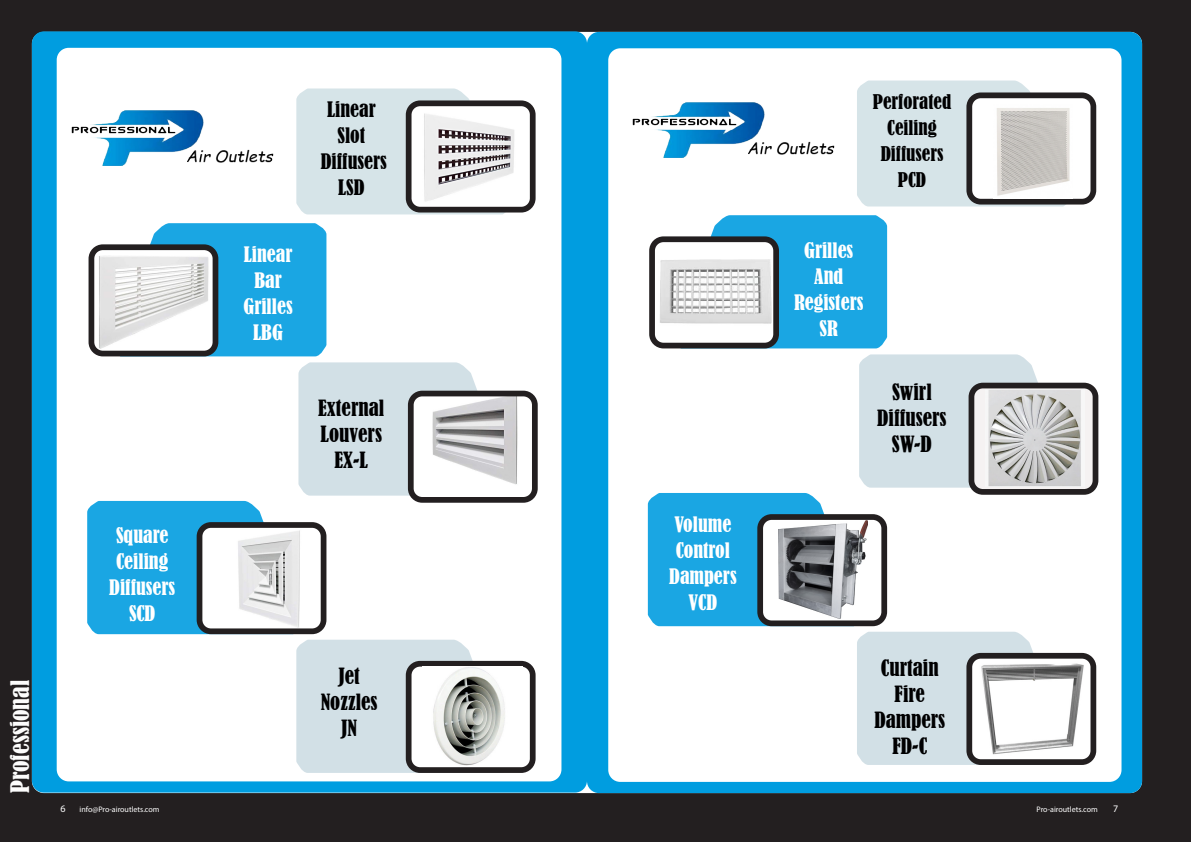
<style>
.page{position:relative;width:1191px;height:842px;background:#231f20}
.page>*{position:absolute;margin:0;border:0;box-sizing:border-box;transform-origin:0 0}
.YELLOW_TITLE{font:condensed 24px "Bernard";color:#fcfcfc}
.t1{font:condensed 21px/26px "Bernard";color:#000001}
.t2{font:condensed 20px "Bernard";color:#fff}
.t3{font:condensed 20px "Bernard";color:#000001}
.t4{font:condensed 19px "Bernard";color:#000001}
.t5{font:10px "Myriad Pro";color:#fff}
.YELLOW_TITLE-2{font:8px "Myriad Pro";color:#fff}
</style>
<div class="page">
<div style="left:32px;top:31px;width:555px;height:762px;background:#009de0;border-radius:12px"></div>
<div style="left:57px;top:48px;width:504px;height:733px;background:#fff;border-radius:12px"></div>
<svg style="left:296px;top:88px;width:215px;height:126px;background:#d7e4e8"></svg>
<div style="left:150px;top:223px;width:176px;height:133px;background:#1aa6e3"></div>
<svg style="left:296px;top:640px;width:215px;height:133px;background:#d4e1e7"></svg>
<svg style="left:87px;top:362px;width:426px;height:272px"></svg>
<img style="left:409px;top:107px;width:119px;height:103px">
<div style="left:406px;top:100px;width:129px;height:112px;border:6px solid #231f20;border-radius:11px"></div>
<img style="left:96px;top:251px;width:119px;height:103px">
<div style="left:89px;top:244px;width:129px;height:112px;border:6px solid #231f20;border-radius:11px"></div>
<img style="left:411px;top:393px;width:120px;height:103px">
<div style="left:408px;top:391px;width:130px;height:112px;border:6px solid #231f20;border-radius:11px"></div>
<div style="left:409px;top:664px;width:124px;height:106px;background:#fff;border-radius:11px"></div>
<div style="left:406px;top:661px;width:129px;height:112px;border:6px solid #231f20;border-radius:11px"></div>
<img style="left:199px;top:525px;width:120px;height:106px">
<div style="left:197px;top:522px;width:129px;height:112px;border:6px solid #231f20;border-radius:11px"></div>
<div style="left:587px;top:32px;width:555px;height:761px;background:#009de0;border-radius:12px"></div>
<div style="left:608px;top:48px;width:513px;height:734px;background:#fff;border-radius:12px"></div>
<img style="left:72px;top:110px;width:202px;height:56px">
<div style="left:857px;top:81px;width:208px;height:125px;background:#d6e4e8"></div>
<div style="left:711px;top:215px;width:176px;height:133px;background:#1aa6e3"></div>
<div style="left:857px;top:632px;width:214px;height:133px;background:#d2e0e6"></div>
<svg style="left:648px;top:354px;width:426px;height:272px"></svg>
<div style="left:969px;top:95px;width:124px;height:107px;background:#fff;border-radius:11px"></div>
<div style="left:966px;top:92px;width:130px;height:113px;border:6px solid #231f20;border-radius:11px"></div>
<div style="left:652px;top:239px;width:124px;height:107px;background:#fff;border-radius:11px"></div>
<div style="left:649px;top:236px;width:130px;height:112px;border:6px solid #231f20;border-radius:11px"></div>
<div style="left:971px;top:386px;width:124px;height:106px;background:#f5f2f2;border-radius:11px"></div>
<div style="left:968px;top:383px;width:130px;height:112px;border:6px solid #231f20;border-radius:11px"></div>
<div style="left:969px;top:656px;width:124px;height:106px;background:#fff;border-radius:11px"></div>
<div style="left:966px;top:653px;width:130px;height:112px;border:6px solid #231f20;border-radius:11px"></div>
<div style="left:760px;top:517px;width:124px;height:106px;background:#fff;border-radius:11px"></div>
<div style="left:757px;top:514px;width:130px;height:112px;border:6px solid #231f20;border-radius:11px"></div>
<img style="left:632px;top:102px;width:203px;height:56px">
<img style="left:986px;top:389px;width:98px;height:97px">
<img style="left:422px;top:667px;width:100px;height:99px">
<img style="left:997px;top:108px;width:73px;height:88px">
<img style="left:779px;top:521px;width:88px;height:97px">
<img style="left:981px;top:663px;width:103px;height:92px">
<img style="left:660px;top:259px;width:111px;height:65px">
<p class="YELLOW_TITLE" style="left:6px;top:793px;width:114px;rotate:-90deg">Professional</p>
<p class="t2" style="left:116px;top:524px;width:54px">Square</p>
<p class="t2" style="left:116px;top:550px;width:54px">Ceiling</p>
<p class="t2" style="left:109px;top:576px;width:68px">Diffusers</p>
<p class="t2" style="left:129px;top:602px;width:28px">SCD</p>
<p class="t2" style="left:244px;top:242px;width:50px">Linear</p>
<p class="t2" style="left:254px;top:268px;width:29px">Bar</p>
<p class="t2" style="left:243px;top:294px;width:51px">Grilles</p>
<p class="t2" style="left:253px;top:320px;width:31px">LBG</p>
<p class="t3" style="left:327px;top:98px;width:50px">Linear</p>
<p class="t3" style="left:337px;top:124px;width:29px">Slot</p>
<p class="t3" style="left:321px;top:150px;width:68px">Diffusers</p>
<p class="t3" style="left:338px;top:176px;width:28px">LSD</p>
<p class="t1" style="left:318px;top:395px;width:68px">External<br>Louvers</p>
<p class="t1" style="left:334px;top:447px;width:35px">EX-L</p>
<p class="t1" style="left:338px;top:663px;width:23px">Jet</p>
<p class="t1" style="left:321px;top:689px;width:58px">Nozzles</p>
<p class="t1" style="left:341px;top:715px;width:17px">JN</p>
<p class="t2" style="left:674px;top:512px;width:58px">Volume</p>
<p class="t2" style="left:675px;top:538px;width:56px">Control</p>
<p class="t2" style="left:669px;top:564px;width:69px">Dampers</p>
<p class="t2" style="left:688px;top:590px;width:30px">VCD</p>
<p class="t4" style="left:872px;top:91px;width:80px">Perforated</p>
<p class="t4" style="left:887px;top:117px;width:51px">Ceiling</p>
<p class="t4" style="left:880px;top:143px;width:64px">Diffusers</p>
<p class="t4" style="left:898px;top:169px;width:30px">PCD</p>
<p class="t2" style="left:804px;top:239px;width:51px">Grilles</p>
<p class="t2" style="left:814px;top:265px;width:31px">And</p>
<p class="t2" style="left:794px;top:291px;width:71px">Registers</p>
<p class="t2" style="left:819px;top:317px;width:20px">SR</p>
<p class="t1" style="left:892px;top:379px;width:41px">Swirl</p>
<p class="t1" style="left:877px;top:405px;width:71px">Diffusers</p>
<p class="t1" style="left:892px;top:431px;width:42px">SW-D</p>
<p class="t1" style="left:881px;top:655px;width:59px">Curtain</p>
<p class="t1" style="left:894px;top:681px;width:32px">Fire</p>
<p class="t1" style="left:874px;top:707px;width:72px">Dampers</p>
<p class="t1" style="left:892px;top:733px;width:36px">FD-C</p>
<p class="t5" style="left:61px;top:802px;width:7px">6</p>
<p class="YELLOW_TITLE-2" style="left:79px;top:804px;width:82px">info@Pro-airoutlets.com</p>
<p class="YELLOW_TITLE-2" style="left:1036px;top:804px;width:63px">Pro-airoutlets.com</p>
<p class="t5" style="left:1113px;top:802px;width:7px">7</p>
</div>
